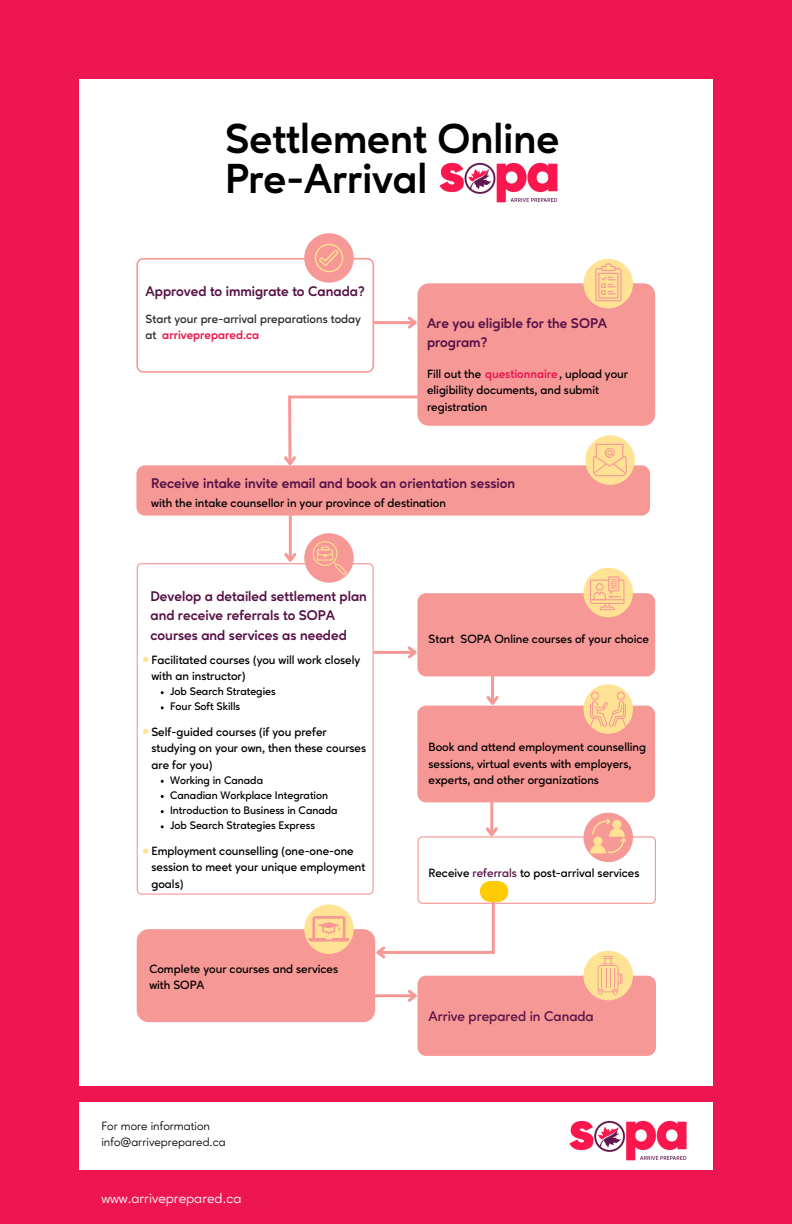
<style>
.page{position:relative;width:792px;height:1224px;background:#ed1651}
.page>*{position:absolute;margin:0;border:0;box-sizing:border-box;transform-origin:0 0}
.t1{font:700 42px/40.5px "Ageo Personal Use";color:#000}
.t2{font:700 14px/19.5px "Ageo Personal Use";color:#571246}
.t3{font:600 14px "Ageo Personal Use";color:#571246}
.t4{font:14px "Ageo Personal Use";color:#fff}
.t5{font:600 12px/16.5px "Ageo Personal Use";color:#000}
.t6{font:12px/16.5px "Ageo Personal Use";color:#000}
.t7{font:600 12px/16.5px "Ageo Personal Use";color:#292929}
.t8{font:700 12px "Ageo Personal Use";color:#ed1651}
.t9{font:600 11px/15.2px "Ageo Personal Use";color:#000}
.s1{font-weight:700;color:#ed1651}
.s2{color:#571246}
</style>
<div class="page">
<div style="left:79px;top:79px;width:634px;height:1007px;background:#fff"></div>
<hr style="left:290px;top:396px;width:144px;height:3px;background:#f69896">
<div style="left:417px;top:283px;width:238px;height:143px;background:#f69896;border-radius:12px"></div>
<div style="left:136px;top:465px;width:514px;height:51px;background:#f69896;border-radius:9px"></div>
<div style="left:304px;top:233px;width:50px;height:50px;background:#f69896;border-radius:50%"></div>
<svg style="left:136px;top:244px;width:238px;height:129px"></svg>
<hr style="left:492px;top:887px;width:3px;height:67px;background:#f69896">
<svg style="left:137px;top:563px;width:237px;height:332px"></svg>
<div style="left:137px;top:929px;width:238px;height:93px;background:#f69896;border-radius:12px"></div>
<div style="left:417px;top:593px;width:238px;height:83px;background:#f69896;border-radius:9px"></div>
<div style="left:417px;top:706px;width:238px;height:96px;background:#f69896;border-radius:9px"></div>
<div style="left:418px;top:976px;width:238px;height:80px;background:#f69896;border-radius:9px"></div>
<div style="left:79px;top:1102px;width:634px;height:67px;background:#fff"></div>
<img style="left:539px;top:1120px;width:174px;height:50px">
<img style="left:439px;top:162px;width:119px;height:41px">
<svg style="left:143px;top:657px;width:5px;height:5px"></svg>
<svg style="left:143px;top:729px;width:5px;height:5px"></svg>
<svg style="left:143px;top:849px;width:5px;height:5px"></svg>
<div style="left:583px;top:951px;width:50px;height:49px;background:#ffe293;border-radius:50%"></div>
<svg style="left:598px;top:956px;width:24px;height:39px"></svg>
<div style="left:583px;top:568px;width:50px;height:49px;background:#ffe293;border-radius:50%"></div>
<svg style="left:590px;top:576px;width:34px;height:34px"></svg>
<div style="left:304px;top:533px;width:50px;height:50px;background:#f69896;border-radius:50%"></div>
<svg style="left:312px;top:541px;width:35px;height:34px"></svg>
<div style="left:585px;top:435px;width:50px;height:50px;background:#ffe293;border-radius:50%"></div>
<svg style="left:593px;top:444px;width:34px;height:32px"></svg>
<div style="left:583px;top:813px;width:50px;height:49px;background:#f69896;border-radius:50%"></div>
<div style="left:304px;top:904px;width:50px;height:50px;background:#ffe293;border-radius:50%"></div>
<svg style="left:308px;top:916px;width:42px;height:26px"></svg>
<div style="left:583px;top:259px;width:50px;height:49px;background:#ffe293;border-radius:50%"></div>
<svg style="left:595px;top:263px;width:26px;height:38px"></svg>
<div style="left:583px;top:684px;width:50px;height:50px;background:#ffe293;border-radius:50%"></div>
<svg style="left:590px;top:692px;width:36px;height:35px"></svg>
<hr style="left:373px;top:321px;width:42px;height:3px;background:#f69896">
<svg style="left:405px;top:314px;width:13px;height:17px"></svg>
<svg style="left:281px;top:395px;width:18px;height:71px"></svg>
<hr style="left:289px;top:515px;width:3px;height:45px;background:#f69896">
<svg style="left:282px;top:550px;width:17px;height:15px"></svg>
<hr style="left:373px;top:651px;width:42px;height:3px;background:#f69896">
<svg style="left:405px;top:644px;width:13px;height:17px"></svg>
<hr style="left:491px;top:668px;width:3px;height:35px;background:#f69896">
<svg style="left:484px;top:696px;width:17px;height:10px"></svg>
<hr style="left:490px;top:795px;width:3px;height:40px;background:#f69896">
<svg style="left:418px;top:818px;width:238px;height:86px"></svg>
<hr style="left:378px;top:951px;width:115px;height:3px;background:#f69896">
<svg style="left:375px;top:944px;width:11px;height:17px"></svg>
<hr style="left:375px;top:994px;width:40px;height:3px;background:#f69896">
<svg style="left:405px;top:987px;width:13px;height:17px"></svg>
<div style="left:480px;top:881px;width:28px;height:21px;background:#ffcb05;border-radius:11px"></div>
<h1 class="t1" style="left:225px;top:121px;width:336px">Settlement Online<br>Pre-Arrival</h1>
<p class="t2" style="left:146px;top:283px;width:221px">Approved to immigrate to Canada?</p>
<p class="t7" style="left:146px;top:312px;width:217px">Start your pre-arrival preparations today at</p>
<p class="t8" style="left:162px;top:330px;width:99px">arriveprepared.ca</p>
<p class="t2" style="left:427px;top:314px;width:182px">Are you eligible for the SOPA program?</p>
<p class="t5" style="left:427px;top:366px;width:203px">Fill out the <span class="s1">questionnaire</span>, upload your eligibility documents, and submit registration</p>
<p class="t2" style="left:151px;top:475px;width:365px">Receive intake invite email and book an orientation session</p>
<p class="t5" style="left:151px;top:495px;width:296px">with the intake counsellor in your province of destination</p>
<p class="t2" style="left:150px;top:587px;width:218px">Develop a detailed settlement plan and receive referrals to SOPA courses and services as needed</p>
<p class="t5" style="left:151px;top:653px;width:210px">Facilitated courses (you will work closely with an instructor)</p>
<p class="t9" style="left:170px;top:685px;width:107px">Job Search Strategies<br>Four Soft Skills</p>
<p class="t5" style="left:151px;top:725px;width:216px">Self-guided courses (if you prefer studying on your own, then these courses are for you)</p>
<p class="t9" style="left:170px;top:773px;width:169px">Working in Canada<br>Canadian Workplace Integration<br>Introduction to Business in Canada<br>Job Search Strategies Express</p>
<p class="t5" style="left:151px;top:844px;width:215px">Employment counselling (one-one-one session to meet your unique employment goals)</p>
<p class="t5" style="left:149px;top:961px;width:190px">Complete your courses and services with SOPA</p>
<p class="t6" style="left:101px;top:1119px;width:126px">For more information info@arriveprepared.ca</p>
<p class="t4" style="left:101px;top:1192px;width:142px">www.arriveprepared.ca</p>
<p class="t5" style="left:429px;top:632px;width:222px">Start SOPA Online courses of your choice</p>
<p class="t5" style="left:429px;top:740px;width:219px">Book and attend employment counselling sessions, virtual events with employers, experts, and other organizations</p>
<p class="t5" style="left:429px;top:865px;width:212px">Receive <span class="s2">referrals</span> to post-arrival services</p>
<p class="t3" style="left:429px;top:1010px;width:167px">Arrive prepared in Canada</p>
</div>
